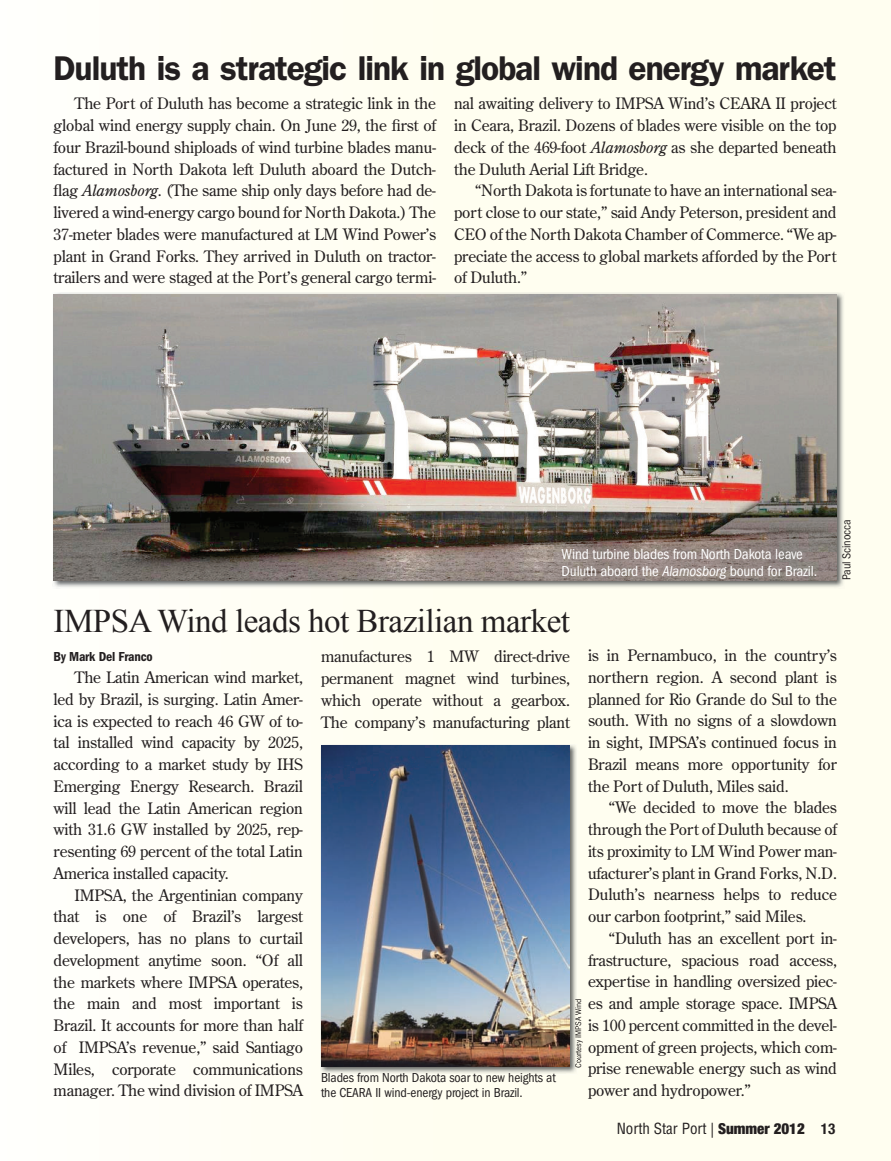
<style>
.page{position:relative;width:891px;height:1161px;background:#fff}
.page>*{position:absolute;margin:0;border:0;box-sizing:border-box;transform-origin:0 0}
.t1{font:600 34.5px "Franklin Gothic";letter-spacing:-.03em;color:#231f20}
.t2{font:33px "Times New Roman";letter-spacing:-.015em;color:#231f20}
.t3{font:15.75px/21.8px "Century Old Style";letter-spacing:-.01em;color:#231f20;text-align:justify}
.t4{font:condensed 15px/16.5px "Franklin Gothic";letter-spacing:-.01em;color:#fff}
.t5{font:condensed 15px "Helvetica";color:#231f20}
.t6{font:condensed 13.5px/15px "Franklin Gothic";letter-spacing:-.01em;color:#231f20}
.t7{font:600 condensed 13.5px "Franklin Gothic";letter-spacing:-.01em;color:#231f20}
.t8{font:condensed 12px "Franklin Gothic";letter-spacing:-.01em;color:#231f20}
.t9{font:condensed 9px "Franklin Gothic";letter-spacing:-.01em;color:#231f20}
.s1{font-style:italic}
.s2{font-family:"Helvetica Neue";font-weight:900}
.s3{font-family:"Helvetica Neue";font-weight:700}
</style>
<div class="page">
<div style="left:164px;top:0;width:727px;height:1161px;background:#fffef0"></div>
<div style="left:577px;top:999px;width:6px;height:69px;background:#fffef0"></div>
<img style="left:53px;top:292px;width:791px;height:296px">
<img style="left:54px;top:294px;width:783px;height:286px">
<img style="left:320px;top:744px;width:257px;height:330px">
<img style="left:575px;top:999px;width:2px;height:69px">
<img style="left:321px;top:745px;width:249px;height:321px">
<h1 class="t1" style="left:54px;top:48px;width:784px">Duluth is a strategic link in global wind energy market</h1>
<p class="t3" style="left:454px;top:92px;width:384px">nal awaiting delivery to IMPSA Wind’s CEARA II project in Ceara, Brazil. Dozens of blades were visible on the top deck of the 469-foot <span class="s1">Alamosborg</span> as she departed beneath the Duluth Aerial Lift Bridge.</p>
<p class="t3" style="left:454px;top:179px;width:384px;text-indent:21px">“North Dakota is fortunate to have an international sea&shy;port close to our state,” said Andy Peterson, president and CEO of the North Dakota Chamber of Commerce. “We ap&shy;preciate the access to global markets afforded by the Port of Duluth.”</p>
<p class="t3" style="left:54px;top:92px;width:384px;text-indent:21px">The Port of Duluth has become a strategic link in the global wind energy supply chain. On June 29, the first of four Brazil-bound shiploads of wind turbine blades manu&shy;factured in North Dakota left Duluth aboard the Dutch&shy;flag <span class="s1">Alamosborg</span>. (The same ship only days before had de&shy;livered a wind-energy cargo bound for North Dakota.) The 37-meter blades were manufactured at LM Wind Power’s plant in Grand Forks. They arrived in Duluth on tractor&shy;trailers and were staged at the Port’s general cargo termi-</p>
<p class="t4" style="left:562px;top:546px;width:257px">Wind turbine blades from North Dakota leave<br>Duluth aboard the <span class="s1">Alamosborg</span> bound for Brazil.</p>
<h2 class="t2" style="left:54px;top:599px;width:518px">IMPSA Wind leads hot Brazilian market</h2>
<p class="t8" style="left:840px;top:580px;width:62px;rotate:-90deg">Paul Scinocca</p>
<p class="t7" style="left:54px;top:649px;width:101px">By Mark Del Franco</p>
<p class="t3" style="left:54px;top:666px;width:251px;text-indent:21px">The Latin American wind market, led by Brazil, is surging. Latin Amer&shy;ica is expected to reach 46 GW of to&shy;tal installed wind capacity by 2025, according to a market study by IHS Emerging Energy Research. Brazil will lead the Latin American region with 31.6 GW installed by 2025, rep&shy;resenting 69 percent of the total Latin America installed capacity.</p>
<p class="t3" style="left:54px;top:884px;width:251px;text-indent:21px">IMPSA, the Argentinian company that is one of Brazil’s largest developers, has no plans to curtail development anytime soon. “Of all the markets where IMPSA operates, the main and most important is Brazil. It accounts for more than half of IMPSA’s revenue,” said Santiago Miles, corporate communications manager. The wind division of IMPSA</p>
<p class="t3" style="left:588px;top:644px;width:251px">is in Pernambuco, in the country’s northern region. A second plant is planned for Rio Grande do Sul to the south. With no signs of a slowdown in sight, IMPSA’s continued focus in Brazil means more opportunity for the Port of Duluth, Miles said.</p>
<p class="t3" style="left:588px;top:797px;width:251px;text-indent:21px">“We decided to move the blades through the Port of Duluth because of its proximity to LM Wind Power man&shy;ufacturer’s plant in Grand Forks, N.D.<br>Duluth’s nearness helps to reduce our carbon footprint,” said Miles.</p>
<p class="t3" style="left:588px;top:927px;width:251px;text-indent:21px">“Duluth has an excellent port in&shy;frastructure, spacious road access, expertise in handling oversized piec&shy;es and ample storage space. IMPSA is 100 percent committed in the devel&shy;opment of green projects, which com&shy;prise renewable energy such as wind power and hydropower.”</p>
<p class="t3" style="left:321px;top:646px;width:250px">manufactures 1 MW direct-drive permanent magnet wind turbines, which operate without a gearbox.<br>The company’s manufacturing plant</p>
<p class="t9" style="left:573px;top:1068px;width:71px;rotate:-90deg">Courtesy IMPSA Wind</p>
<p class="t6" style="left:321px;top:1070px;width:236px">Blades from North Dakota soar to new heights at the CEARA II wind-energy project in Brazil.</p>
<p class="t5" style="left:617px;top:1119px;width:220px">North Star Port | <span class="s2">Summer 2012</span> <span class="s3">13</span></p>
</div>
